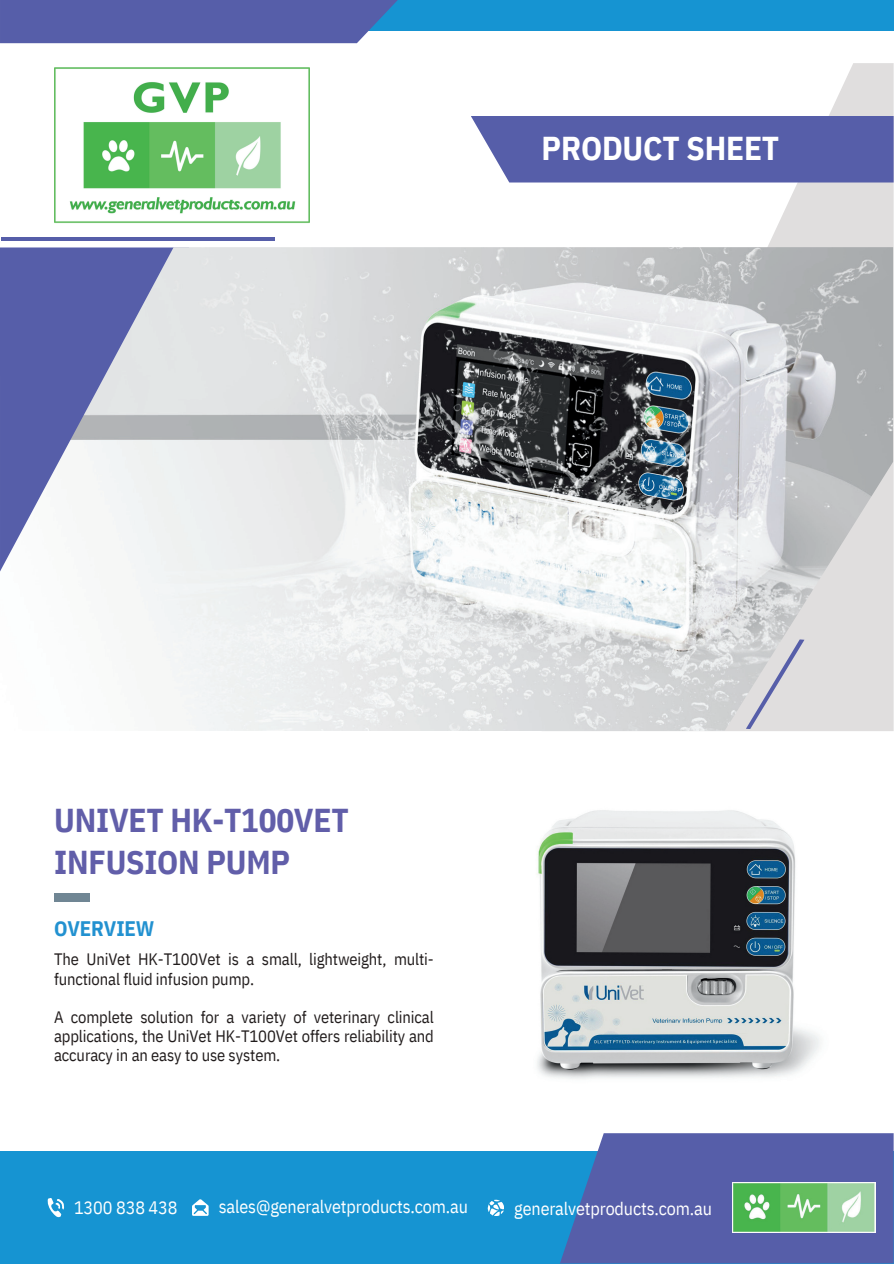
<style>
.page{position:relative;width:894px;height:1264px;background:#fff}
.page>*{position:absolute;margin:0;border:0;box-sizing:border-box;transform-origin:0 0}
.t1{font:700 33px/41.7px "IBM Plex Sans Cond";letter-spacing:-.005em;color:#615ea9}
.t2{font:700 33px "IBM Plex Sans Cond";letter-spacing:-.005em;color:#fff}
.t3{font:700 21px "IBM Plex Sans Cond";letter-spacing:-.005em;color:#2291d0}
.t4{font:18px "IBM Plex Sans Cond";letter-spacing:-.005em;color:#fff}
.t5{font:16.5px/19.2px "IBM Plex Sans Cond";letter-spacing:-.005em;color:#211c1c}
</style>
<div class="page">
<hr style="left:1px;top:237px;width:273px;height:4px;background:#565ea9">
<div style="left:54px;top:893px;width:35px;height:9px;background:#708694"></div>
<div style="left:1px;top:0;width:892px;height:31px;background:#1694d2"></div>
<div style="left:0;top:0;width:397px;height:43px;background:#565ea9"></div>
<svg style="left:541px;top:63px;width:352px;height:668px"></svg>
<div style="left:471px;top:116px;width:422px;height:66px;background:#565ea9"></div>
<div style="left:0;top:1151px;width:893px;height:112px;background:#1694d2"></div>
<svg style="left:560px;top:1133px;width:333px;height:130px;background:#5666ae"></svg>
<img style="left:0;top:247px;width:892px;height:483px">
<svg style="left:47px;top:1198px;width:17px;height:19px"></svg>
<svg style="left:192px;top:1199px;width:16px;height:16px"></svg>
<svg style="left:487px;top:1199px;width:17px;height:17px"></svg>
<img style="left:537px;top:810px;width:283px;height:269px">
<img style="left:54px;top:67px;width:255px;height:156px">
<img style="left:732px;top:1182px;width:143px;height:50px">
<h1 class="t2" style="left:541px;top:122px;width:239px">PRODUCT SHEET</h1>
<h1 class="t1" style="left:54px;top:796px;width:296px">UNIVET HK-T100VET<br>INFUSION PUMP</h1>
<p class="t3" style="left:54px;top:912px;width:102px">OVERVIEW</p>
<p class="t5" style="left:54px;top:948px;width:381px">The UniVet HK-T100Vet is a small, lightweight, multi&shy;functional fluid infusion pump.</p>
<p class="t5" style="left:54px;top:1005px;width:381px;text-align:justify">A complete solution for a variety of veterinary clinical applications, the UniVet HK-T100Vet offers reliability and accuracy in an easy to use system.</p>
<p class="t4" style="left:74px;top:1193px;width:105px">1300 838 438</p>
<p class="t4" style="left:219px;top:1192px;width:251px">sales@generalvetproducts.com.au</p>
<p class="t4" style="left:514px;top:1194px;width:199px">generalvetproducts.com.au</p>
</div>
